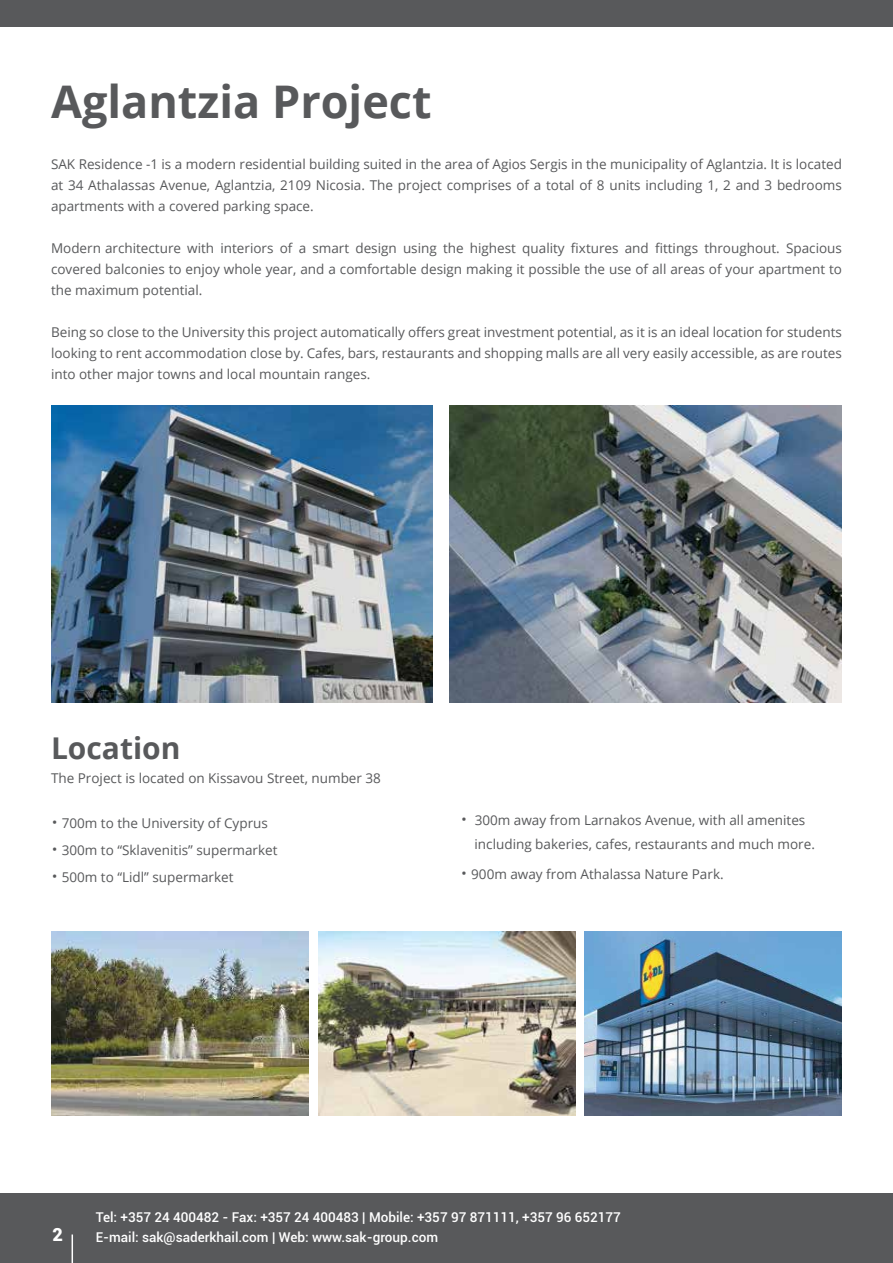
<style>
.page{position:relative;width:893px;height:1263px;background:#fff}
.page>*{position:absolute;margin:0;border:0;box-sizing:border-box;transform-origin:0 0}
.t1{font:700 45px "Open Sans";color:#58595b}
.t2{font:700 30px "Open Sans";color:#58595b}
.t3{font:900 18px "Roboto";color:#fff}
.t4{font:13.5px/21px "Open Sans";color:#58595b;text-align:justify}
.t5{font:500 13.5px/19.5px "Roboto";color:#fff}
.s1{font-size:24.9px}
</style>
<div class="page">
<div style="left:0;top:1193px;width:893px;height:70px;background:#58595b"></div>
<div style="left:0;top:0;width:893px;height:27px;background:#58595b"></div>
<svg style="left:72px;top:1234px;width:1px;height:29px"></svg>
<img style="left:51px;top:405px;width:381px;height:297px">
<img style="left:51px;top:932px;width:257px;height:184px">
<img style="left:449px;top:405px;width:393px;height:297px">
<img style="left:319px;top:932px;width:257px;height:184px">
<img style="left:585px;top:932px;width:257px;height:183px">
<h1 class="t1" style="left:51px;top:70px;width:382px">Aglantzia Project</h1>
<p class="t4" style="left:51px;top:153px;width:792px">SAK Residence -1 is a modern residential building suited in the area of Agios Sergis in the municipality of Aglantzia. It is located at 34 Athalassas Avenue, Aglantzia, 2109 Nicosia. The project comprises of a total of 8 units including 1, 2 and 3 bedrooms apartments with a covered parking space.</p>
<p class="t4" style="left:51px;top:237px;width:792px">Modern architecture with interiors of a smart design using the highest quality fixtures and fittings throughout. Spacious covered balconies to enjoy whole year, and a comfortable design making it possible the use of all areas of your apartment to the maximum potential.</p>
<p class="t4" style="left:51px;top:321px;width:792px">Being so close to the University this project automatically offers great investment potential, as it is an ideal location for students looking to rent accommodation close by. Cafes, bars, restaurants and shopping malls are all very easily accessible, as are routes into other major towns and local mountain ranges.</p>
<h2 class="t2" style="left:51px;top:727px;width:131px">Location</h2>
<p class="t4" style="left:51px;top:767px;width:331px">The Project is located on Kissavou Street, number 38</p>
<p class="t4" style="left:51px;top:809px;width:228px;line-height:27px;text-align:left"><span class="s1">·</span> 700m to the University of Cyprus <span class="s1">·</span> 300m to “Sklavenitis” supermarket <span class="s1">·</span> 500m to “Lidl” supermarket</p>
<p class="t4" style="left:475px;top:808px;width:342px;line-height:24px;text-indent:-14px"><span class="s1">·</span> 300m away from Larnakos Avenue, with all amenites including bakeries, cafes, restaurants and much more.</p>
<p class="t4" style="left:460px;top:863px;width:265px"><span class="s1">·</span> 900m away from Athalassa Nature Park.</p>
<h3 class="t3" style="left:52px;top:1222px;width:12px">2</h3>
<p class="t5" style="left:96px;top:1207px;width:527px">Tel: +357 24 400482 - Fax: +357 24 400483 | Mobile: +357 97 871111, +357 96 652177<br>E-mail: sak@saderkhail.com | Web: www.sak-group.com</p>
</div>
